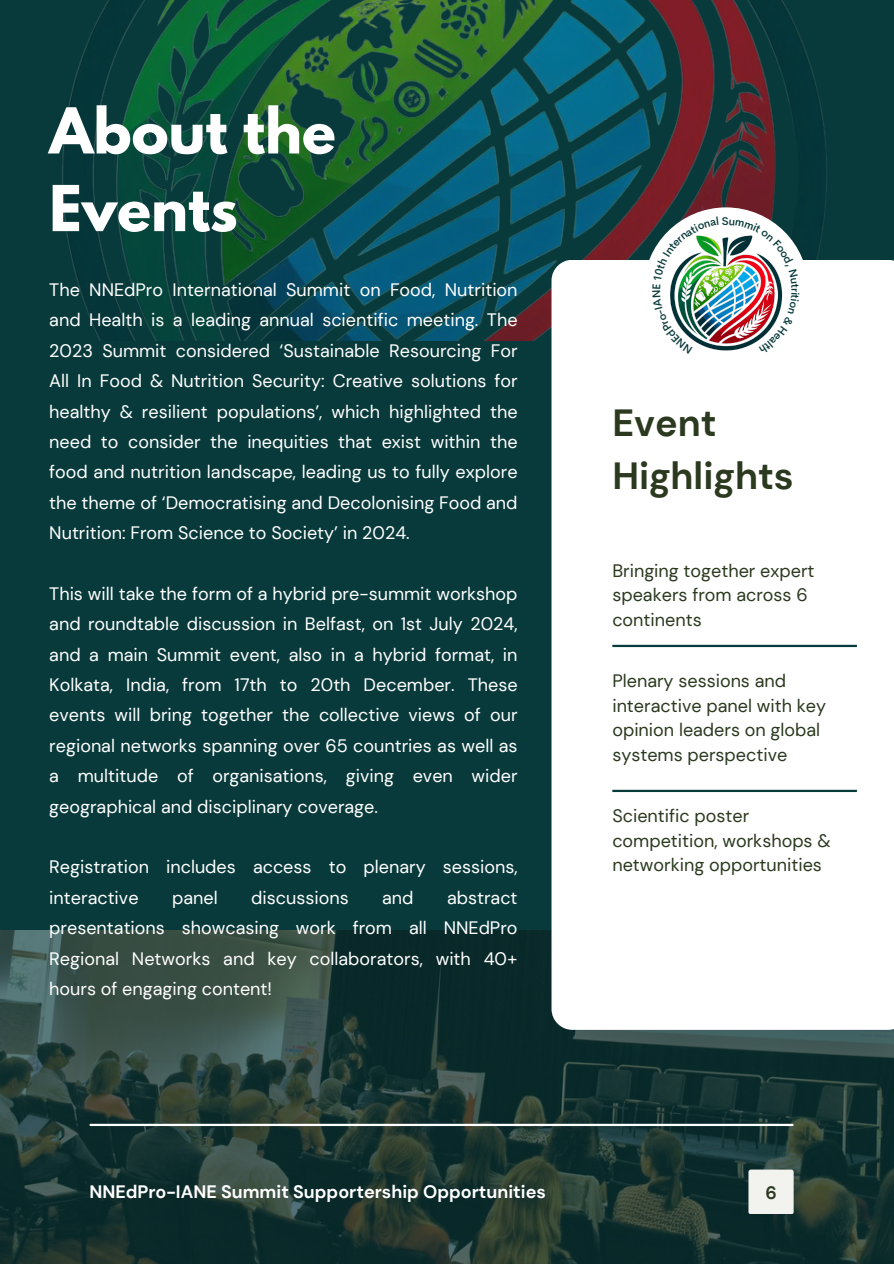
<style>
.page{position:relative;width:894px;height:1264px;background:#fff}
.page>*{position:absolute;margin:0;border:0;box-sizing:border-box;transform-origin:0 0}
.t1{font:700 55.95px/77.7px "League Spartan";color:#fff}
.t2{font:700 37.8px/52.8px "DM Sans";color:#2b391f}
.t3{font:18px/30.3px "DM Sans";color:#fff;text-align:justify}
.t4{font:18px/24.8px "DM Sans";color:#2b391f}
.t5{font:700 18px "DM Sans";color:#fff}
.t6{font:700 18px "DM Sans";color:#2b391f}
.t7{font:500 11.1px "Cerebri Sans";color:#093a3b}
</style>
<div class="page">
<div style="left:0;top:0;width:893px;height:1263px;background:#093a3b"></div>
<img style="left:62px;top:0;width:765px;height:341px">
<img style="left:0;top:930px;width:893px;height:333px">
<div style="left:748px;top:1169px;width:45px;height:45px;background:#f2f3ee;border-radius:2px"></div>
<hr style="left:90px;top:1123px;width:702px;height:2px;background:#fff">
<div style="left:551px;top:260px;width:342px;height:769px;background:#fff"></div>
<hr style="left:612px;top:645px;width:244px;height:2px;background:#093a3b">
<hr style="left:612px;top:789px;width:244px;height:3px;background:#093a3b">
<div style="left:643px;top:207px;width:165px;height:165px;background:#fff;border-radius:50%"></div>
<img style="left:654px;top:237px;width:143px;height:128px">
<img style="left:652px;top:217px;width:66px;height:136px">
<img style="left:729px;top:219px;width:70px;height:135px">
<p class="t1" style="left:49px;top:99px;width:288px">About the<br>Events</p>
<p class="t3" style="left:49px;top:275px;width:469px">The NNEdPro International Summit on Food, Nutrition and Health is a leading annual scientific meeting. The 2023 Summit considered ‘Sustainable Resourcing For All In Food &amp; Nutrition Security: Creative solutions for healthy &amp; resilient populations’, which highlighted the need to consider the inequities that exist within the food and nutrition landscape, leading us to fully explore the theme of ‘Democratising and Decolonising Food and Nutrition: From Science to Society’ in 2024.</p>
<p class="t3" style="left:49px;top:578px;width:469px">This will take the form of a hybrid pre-summit workshop and roundtable discussion in Belfast, on 1st July 2024, and a main Summit event, also in a hybrid format, in Kolkata, India, from 17th to 20th December. These events will bring together the collective views of our regional networks spanning over 65 countries as well as a multitude of organisations, giving even wider geographical and disciplinary coverage.</p>
<p class="t3" style="left:49px;top:852px;width:469px">Registration includes access to plenary sessions, interactive</p>
<p class="t3" style="left:49px;top:882px;width:469px;text-indent:397px">abstract presentations showcasing work from all NNEdPro Regional Networks and key collaborators, with 40+ hours of engaging content!</p>
<p class="t3" style="left:172px;top:882px;width:47px">panel</p>
<p class="t3" style="left:251px;top:882px;width:99px">discussions</p>
<p class="t3" style="left:382px;top:882px;width:33px">and</p>
<p class="t7" style="left:721px;top:214px;width:9px">S</p>
<p class="t2" style="left:612px;top:396px;width:183px">Event<br>Highlights</p>
<h2 class="t4" style="left:612px;top:558px;width:204px">Bringing together expert speakers from across 6 continents</h2>
<h4 class="t4" style="left:612px;top:668px;width:215px">Plenary sessions and interactive panel with key opinion leaders on global systems perspective</h4>
<h4 class="t4" style="left:612px;top:803px;width:220px">Scientific poster competition, workshops &amp; networking opportunities</h4>
<h1 class="t5" style="left:89px;top:1179px;width:458px">NNEdPro-IANE Summit Supportership Opportunities</h1>
<h4 class="t6" style="left:765px;top:1180px;width:13px">6</h4>
</div>
